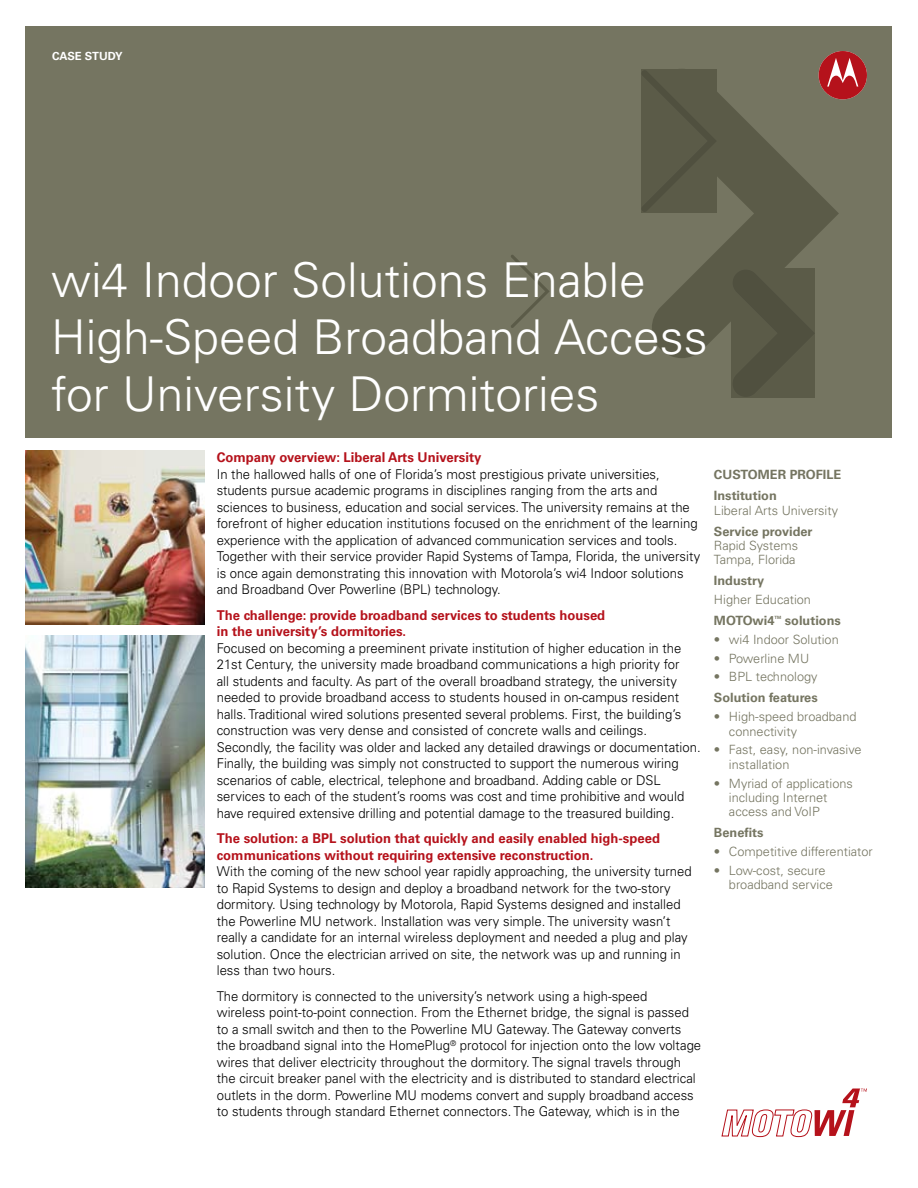
<style>
.page{position:relative;width:918px;height:1188px;background:#fff}
.page>*{position:absolute;margin:0;border:0;box-sizing:border-box;transform-origin:0 0}
.t1{font:300 48px/57px "Univers";color:#fff}
.t2{font:300 13.5px/16.5px "Univers";color:#000}
.t3{font:700 13.5px/16.5px "Univers";color:#b5121b}
.t4{font:300 12.75px/14.2px "Univers";color:#757561}
.t5{font:700 12.75px/21px "Univers";color:#757561}
.t6{font:700 11.25px "Univers";color:#fff}
.t7{font:700 4.35px "Univers";color:#757561}
</style>
<div class="page">
<div style="left:26px;top:26px;width:866px;height:412px;background:#757561"></div>
<svg style="left:511px;top:255px;width:38px;height:73px"></svg>
<svg style="left:649px;top:69px;width:190px;height:289px"></svg>
<svg style="left:732px;top:269px;width:83px;height:129px;background:#565644"></svg>
<svg style="left:641px;top:70px;width:76px;height:142px;background:#595946"></svg>
<svg style="left:819px;top:51px;width:48px;height:48px"></svg>
<img style="left:26px;top:636px;width:178px;height:251px">
<img style="left:26px;top:451px;width:178px;height:173px">
<svg style="left:721px;top:1089px;width:146px;height:48px"></svg>
<p class="t6" style="left:52px;top:49px;width:42px">case stu</p>
<p class="t6" style="left:108px;top:49px;width:16px">dy</p>
<h1 class="t1" style="left:51px;top:251px;width:658px">wi4 Indoor Solutions Enable<br>High-Speed Broadband Access for University Dormitories</h1>
<p class="t3" style="left:217px;top:449px;width:266px">Company overview: Liberal Arts University</p>
<p class="t2" style="left:217px;top:466px;width:485px">In the hallowed halls of one of Florida’s most prestigious private universities, students pursue academic programs in disciplines ranging from the arts and sciences to business, education and social services. The university remains at the forefront of higher education institutions focused on the enrichment of the learning experience with the application of advanced communication services and tools.<br>Together with their service provider Rapid Systems of Tampa, Florida, the university is once again demonstrating this innovation with Motorola’s wi4 Indoor solutions and Broadband Over Powerline (BPL) technology.</p>
<p class="t3" style="left:217px;top:607px;width:390px">The challenge: provide broadband services to students housed in the university’s dormitories.</p>
<p class="t2" style="left:217px;top:640px;width:485px">Focused on becoming a preeminent private institution of higher education in the 21st Century, the university made broadband communications a high priority for<br>all students and faculty. As part of the overall broadband strategy, the university needed to provide broadband access to students housed in on-campus resident halls. Traditional wired solutions presented several problems. First, the building’s construction was very dense and consisted of concrete walls and ceilings.<br>Secondly, the facility was older and lacked any detailed drawings or documentation.<br>Finally, the building was simply not constructed to support the numerous wiring scenarios of cable, electrical, telephone and broadband. Adding cable or DSL services to each of the student’s rooms was cost and time prohibitive and would have required extensive drilling and potential damage to the treasured building.</p>
<p class="t3" style="left:217px;top:830px;width:445px">The solution: a BPL solution that quickly and easily enabled high-speed communications without requiring extensive reconstruction.</p>
<p class="t2" style="left:217px;top:863px;width:477px">With the coming of the new school year rapidly approaching, the university turned to Rapid Systems to design and deploy a broadband network for the two-story dormitory. Using technology by Motorola, Rapid Systems designed and installed the Powerline MU network. Installation was very simple. The university wasn’t really a candidate for an internal wireless deployment and needed a plug and play solution. Once the electrician arrived on site, the network was up and running in less than two hours.</p>
<p class="t2" style="left:217px;top:988px;width:486px">The dormitory is connected to the university’s network using a high-speed<br>wireless point-to-point connection. From the Ethernet bridge, the signal is passed to a small switch and then to the Powerline MU Gateway. The Gateway converts the broadband signal into the HomePlug<sup>®</sup> protocol for injection onto the low voltage wires that deliver electricity throughout the dormitory. The signal travels through the circuit breaker panel with the electricity and is distributed to standard electrical outlets in the dorm. Powerline MU modems convert and supply broadband access to students through standard Ethernet connectors. The Gateway, which is in the</p>
<p class="t5" style="left:714px;top:464px;width:129px">CUSTOMER PROFILE<br>Institution</p>
<p class="t4" style="left:714px;top:503px;width:126px">Liberal Arts University</p>
<p class="t5" style="left:714px;top:521px;width:100px">Service provider</p>
<p class="t4" style="left:714px;top:538px;width:86px">Rapid Systems<br>Tampa, Florida</p>
<p class="t5" style="left:714px;top:570px;width:52px">Industry</p>
<p class="t4" style="left:714px;top:592px;width:99px">Higher Education</p>
<p class="t5" style="left:714px;top:610px;width:62px">MOTOwi4</p>
<p class="t7" style="left:775px;top:615px;width:8px">TM</p>
<p class="t5" style="left:785px;top:610px;width:57px">solutions</p>
<p class="t4" style="left:714px;top:632px;width:126px">• wi4 Indoor Solution</p>
<p class="t4" style="left:714px;top:651px;width:97px">• Powerline MU</p>
<p class="t4" style="left:714px;top:670px;width:105px">• BPL technology</p>
<p class="t5" style="left:714px;top:688px;width:105px">Solution features</p>
<p class="t4" style="left:729px;top:710px;width:129px;text-indent:-15px">• High-speed broadband connectivity</p>
<p class="t4" style="left:729px;top:743px;width:134px;text-indent:-15px">• Fast, easy, non-invasive installation</p>
<p class="t4" style="left:729px;top:776px;width:125px;text-indent:-15px">• Myriad of applications including Internet access and VoIP</p>
<p class="t5" style="left:714px;top:822px;width:51px">Benefits</p>
<p class="t4" style="left:714px;top:844px;width:160px">• Competitive differentiator</p>
<p class="t4" style="left:729px;top:863px;width:105px;text-indent:-15px">• Low-cost, secure broadband service</p>
</div>
